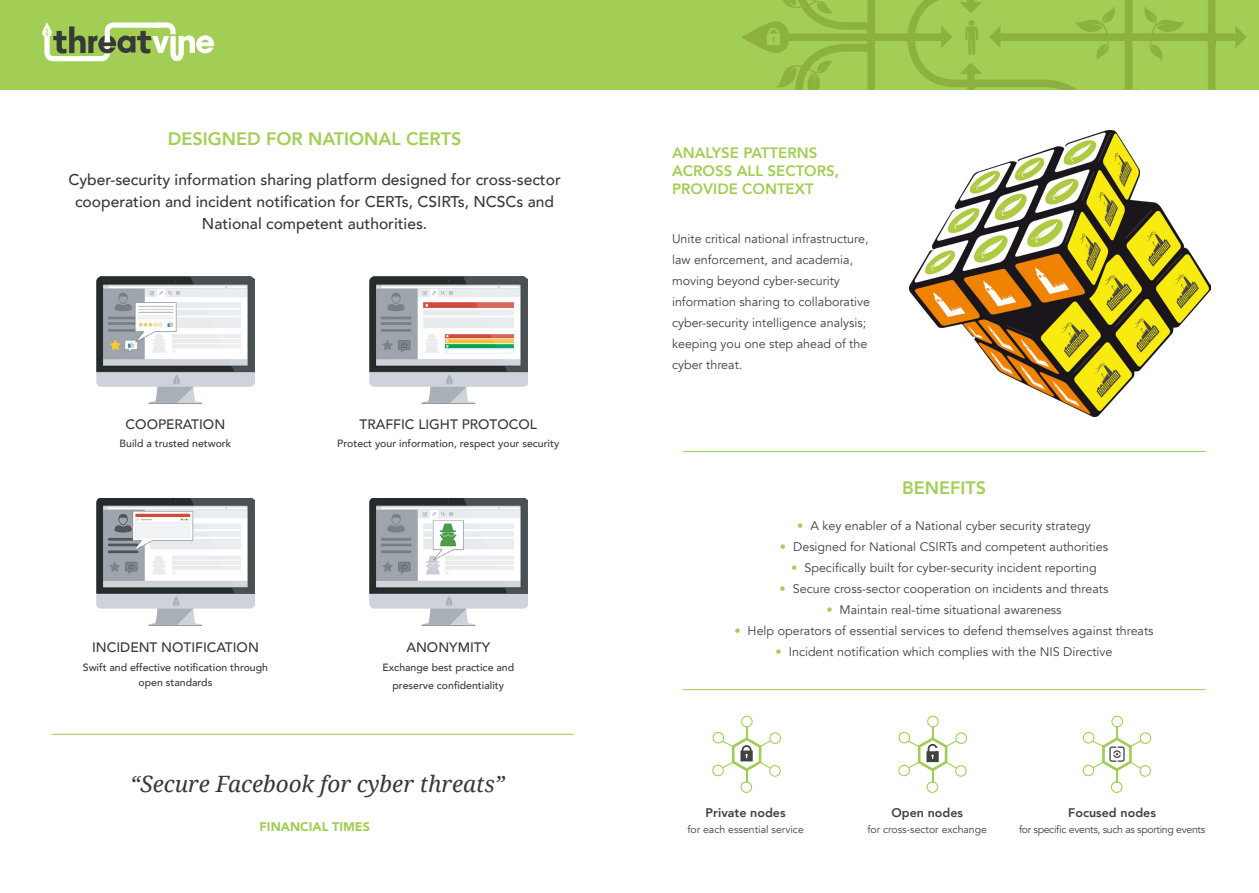
<style>
.page{position:relative;width:1259px;height:893px;background:#fff}
.page>*{position:absolute;margin:0;border:0;box-sizing:border-box;transform-origin:0 0}
.t1{font:italic 22.5px "Droid Serif";color:#373a37}
.t2{font:800 18px "Avenir";color:#a2ce55}
.t3{font:500 15.6px/21.9px "Avenir";color:#373a37;text-align:center}
.t4{font:800 15px/18px "Avenir";color:#a2ce55}
.t5{font:500 13.65px "Avenir";color:#373a37}
.t6{font:12.45px/21px "Avenir";color:#414042}
.t7{font:800 12.45px "Avenir";color:#414042}
.t8{font:900 12.45px "Avenir";color:#a2ce55}
.t9{font:500 10.5px/15px "Avenir";color:#373a37;text-align:center}
.t10{font:10.5px "Avenir";color:#414042}
.t11{font:10.5px "Avenir";letter-spacing:-.03em;color:#414042}
.s1{color:#a2ce55}
</style>
<div class="page">
<div style="left:0;top:0;width:1259px;height:90px;background:#a2ce55"></div>
<svg style="left:742px;top:0;width:504px;height:90px"></svg>
<svg style="left:42px;top:22px;width:172px;height:39px"></svg>
<img style="left:369px;top:498px;width:158px;height:127px">
<img style="left:369px;top:276px;width:158px;height:127px">
<img style="left:97px;top:498px;width:157px;height:127px">
<img style="left:97px;top:276px;width:157px;height:127px">
<hr style="left:683px;top:689px;width:522px;height:1px;background:#a2ce55">
<hr style="left:51px;top:734px;width:523px;height:1px;background:#a2ce55">
<hr style="left:683px;top:451px;width:522px;height:1px;background:#a2ce55">
<svg style="left:712px;top:716px;width:69px;height:77px"></svg>
<svg style="left:898px;top:716px;width:69px;height:77px"></svg>
<svg style="left:1082px;top:716px;width:69px;height:77px"></svg>
<img style="left:909px;top:130px;width:301px;height:287px">
<h2 class="t2" style="left:168px;top:127px;width:295px">DESIGNED FOR NATIONAL CERTS</h2>
<p class="t3" style="left:68px;top:169px;width:494px">Cyber-security information sharing platform designed for cross-sector cooperation and incident notification for CERTs, CSIRTs, NCSCs and<br>National competent authorities.</p>
<p class="t5" style="left:126px;top:415px;width:101px">COOPERATION</p>
<p class="t9" style="left:120px;top:437px;width:113px">Build a trusted network</p>
<p class="t5" style="left:359px;top:415px;width:179px">TRAFFIC LIGHT PROTOCOL</p>
<p class="t9" style="left:337px;top:437px;width:223px">Protect your information, respect your security</p>
<p class="t5" style="left:92px;top:638px;width:168px">INCIDENT NOTIFICATION</p>
<p class="t9" style="left:83px;top:660px;width:187px">Swift and effective notification through open standards</p>
<p class="t5" style="left:406px;top:638px;width:85px">ANONYMITY</p>
<p class="t9" style="left:382px;top:658px;width:133px;line-height:18.6px">Exchange best practice and preserve confidentiality</p>
<h1 class="t1" style="left:130px;top:771px;width:376px">“Secure Facebook for cyber threats”</h1>
<p class="t8" style="left:259px;top:819px;width:112px">FINANCIAL TIMES</p>
<p class="t4" style="left:672px;top:144px;width:169px">ANALYSE PATTERNS<br>ACROSS ALL SECTORS,<br>PROVIDE CONTEXT</p>
<p class="t6" style="left:672px;top:229px;width:200px">Unite critical national infrastructure, law enforcement, and academia, moving beyond cyber-security information sharing to collaborative cyber-security intelligence analysis; keeping you one step ahead of the cyber threat.</p>
<h2 class="t2" style="left:902px;top:476px;width:85px">BENEFITS</h2>
<p class="t6" style="left:797px;top:516px;width:295px"><span class="s1">•</span> A key enabler of a National cyber security strategy</p>
<p class="t6" style="left:780px;top:537px;width:330px"><span class="s1">•</span> Designed for National CSIRTs and competent authorities</p>
<p class="t6" style="left:791px;top:558px;width:307px"><span class="s1">•</span> Specifically built for cyber-security incident reporting</p>
<p class="t6" style="left:779px;top:579px;width:330px"><span class="s1">•</span> Secure cross-sector cooperation on incidents and threats</p>
<p class="t6" style="left:826px;top:600px;width:237px"><span class="s1">•</span> Maintain real-time situational awareness</p>
<p class="t6" style="left:734px;top:621px;width:420px"><span class="s1">•</span> Help operators of essential services to defend themselves against threats</p>
<p class="t6" style="left:775px;top:642px;width:338px"><span class="s1">•</span> Incident notification which complies with the NIS Directive</p>
<p class="t7" style="left:705px;top:804px;width:82px">Private nodes</p>
<p class="t10" style="left:687px;top:822px;width:118px">for each essential service</p>
<p class="t7" style="left:891px;top:804px;width:73px">Open nodes</p>
<p class="t10" style="left:867px;top:822px;width:121px">for cross-sector exchange</p>
<p class="t7" style="left:1068px;top:804px;width:89px">Focused nodes</p>
<p class="t11" style="left:1019px;top:822px;width:188px">for specific events, such as sporting events</p>
</div>
